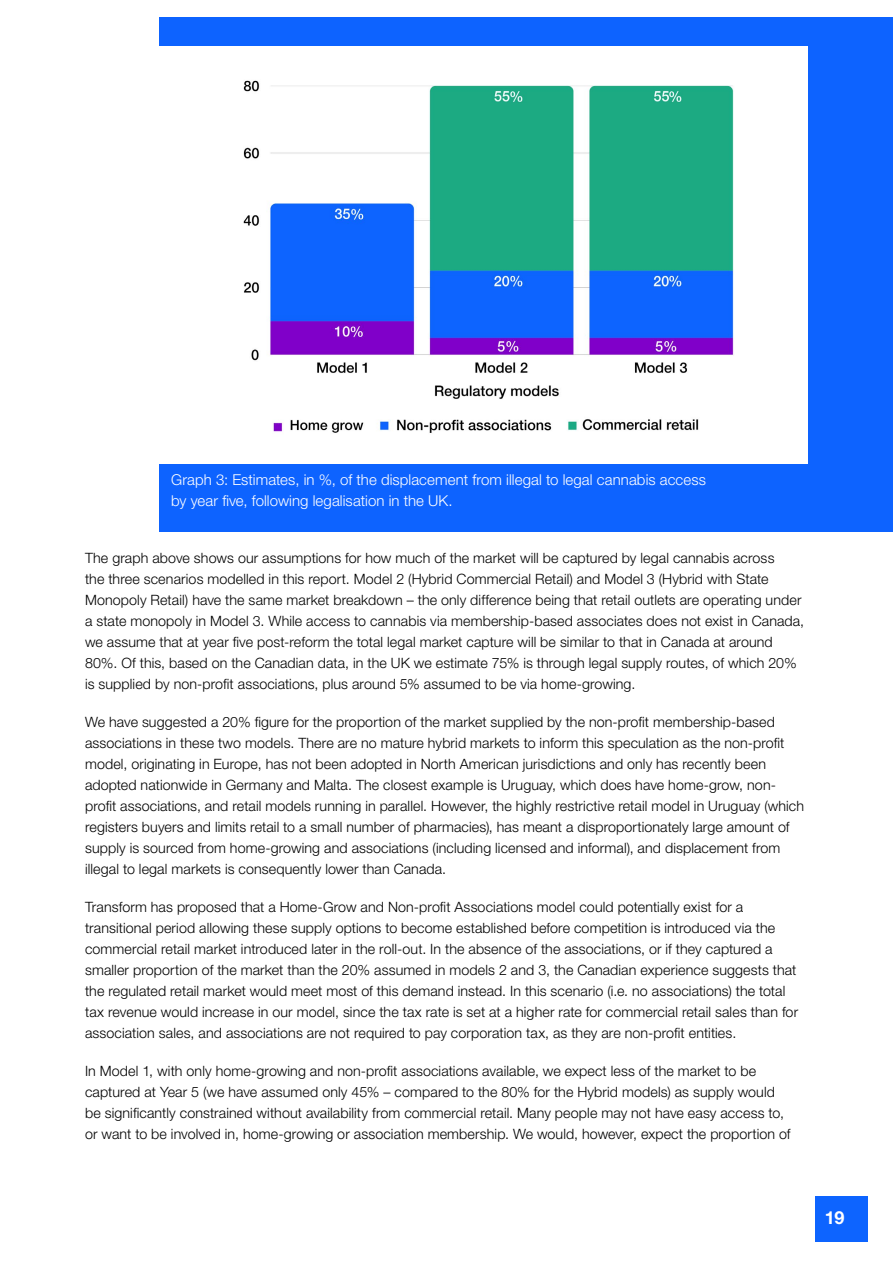
<style>
.page{position:relative;width:893px;height:1263px;background:#fff}
.page>*{position:absolute;margin:0;border:0;box-sizing:border-box;transform-origin:0 0}
.t1{font:700 18px "Helvetica Neue LT Std";color:#fff}
.t2{font:300 15px/21px "Helvetica Neue LT Std";letter-spacing:.005em;color:#fff}
.t3{font:300 14.25px/21px "Helvetica Neue LT Std";letter-spacing:.01em;color:#000}
</style>
<div class="page">
<div style="left:815px;top:1196px;width:52px;height:46px;background:#0d64ff"></div>
<div style="left:159px;top:17px;width:734px;height:514px;background:#0d63ff"></div>
<img style="left:159px;top:47px;width:649px;height:416px">
<p class="t2" style="left:171px;top:469px;width:536px">Graph 3: Estimates, in %, of the displacement from illegal to legal cannabis access by year five, following legalisation in the UK.</p>
<p class="t3" style="left:85px;top:547px;width:721px">The graph above shows our assumptions for how much of the market will be captured by legal cannabis across<br>the three scenarios modelled in this report. Model 2 (Hybrid Commercial Retail) and Model 3 (Hybrid with State Monopoly Retail) have the same market breakdown – the only difference being that retail outlets are operating under a state monopoly in Model 3. While access to cannabis via membership-based associates does not exist in Canada, we assume that at year five post-reform the total legal market capture will be similar to that in Canada at around 80%. Of this, based on the Canadian data, in the UK we estimate 75% is through legal supply routes, of which 20% is supplied by non-profit associations, plus around 5% assumed to be via home-growing.</p>
<p class="t3" style="left:85px;top:711px;width:720px">We have suggested a 20% figure for the proportion of the market supplied by the non-profit membership-based associations in these two models. There are no mature hybrid markets to inform this speculation as the non-profit model, originating in Europe, has not been adopted in North American jurisdictions and only has recently been adopted nationwide in Germany and Malta. The closest example is Uruguay, which does have home-grow, non&shy;profit associations, and retail models running in parallel. However, the highly restrictive retail model in Uruguay (which registers buyers and limits retail to a small number of pharmacies), has meant a disproportionately large amount of supply is sourced from home-growing and associations (including licensed and informal), and displacement from illegal to legal markets is consequently lower than Canada.</p>
<p class="t3" style="left:85px;top:896px;width:715px">Transform has proposed that a Home-Grow and Non-profit Associations model could potentially exist for a transitional period allowing these supply options to become established before competition is introduced via the commercial retail market introduced later in the roll-out. In the absence of the associations, or if they captured a smaller proportion of the market than the 20% assumed in models 2 and 3, the Canadian experience suggests that the regulated retail market would meet most of this demand instead. In this scenario (i.e. no associations) the total tax revenue would increase in our model, since the tax rate is set at a higher rate for commercial retail sales than for association sales, and associations are not required to pay corporation tax, as they are non-profit entities.</p>
<p class="t3" style="left:85px;top:1060px;width:707px">In Model 1, with only home-growing and non-profit associations available, we expect less of the market to be captured at Year 5 (we have assumed only 45% – compared to the 80% for the Hybrid models) as supply would be significantly constrained without availability from commercial retail. Many people may not have easy access to, or want to be involved in, home-growing or association membership. We would, however, expect the proportion of</p>
<p class="t1" style="left:825px;top:1206px;width:21px">19</p>
</div>
